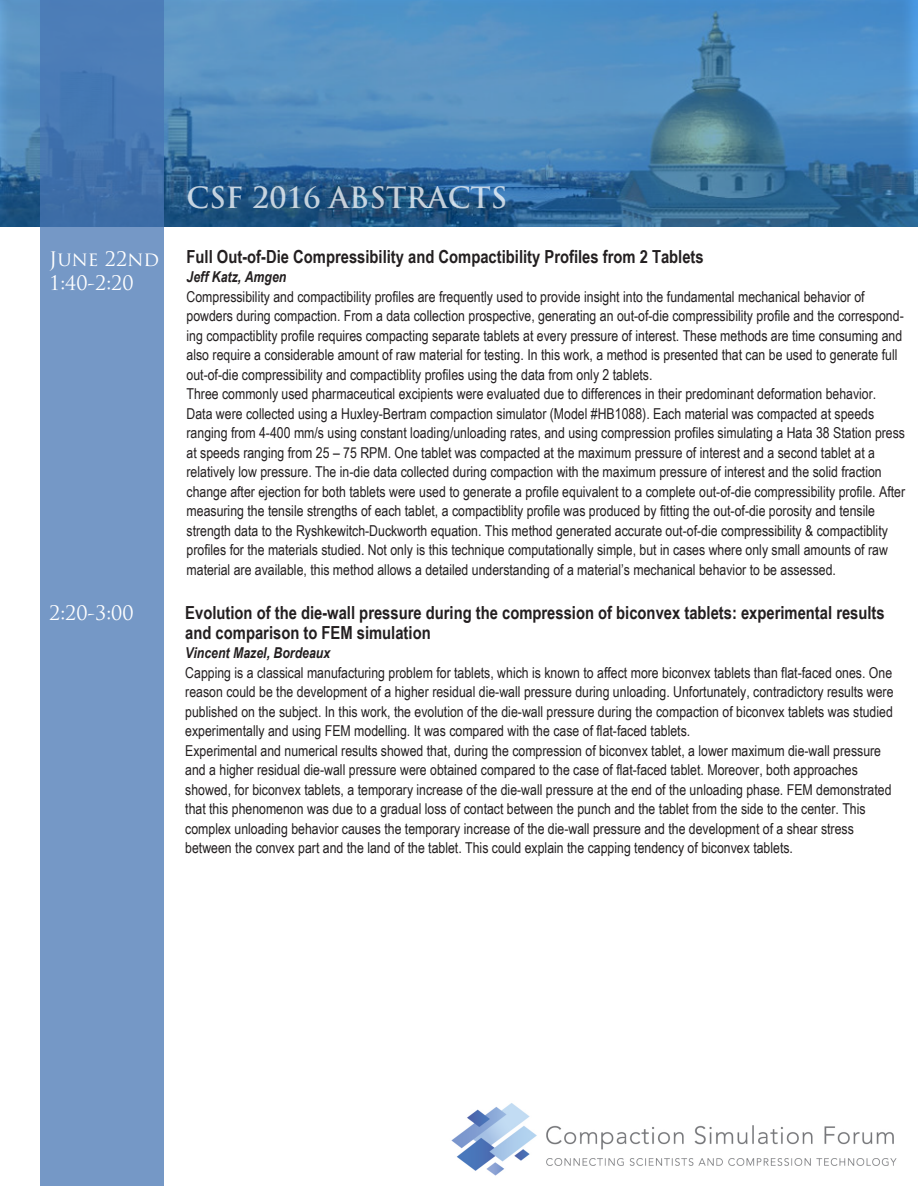
<style>
.page{position:relative;width:918px;height:1186px;background:#fff}
.page>*{position:absolute;margin:0;border:0;box-sizing:border-box;transform-origin:0 0}
.t1{font:700 28.5px "Trajan Pro";color:rgb(255 255 255/.75)}
.t2{font:19.5px/23.4px "Trajan Pro";color:#fff}
.t3{font:700 18px/19.5px "Arial Narrow";color:#231f20}
.t4{font:15px/19.5px "Arial Narrow";color:#231f20}
.t5{font:italic 700 15px "Arial Narrow";color:#231f20}
</style>
<div class="page">
<img style="left:0;top:0;width:917px;height:226px">
<svg style="left:41px;top:0;width:123px;height:1185px;background:#6b91c1"></svg>
<img style="left:451px;top:1103px;width:446px;height:73px">
<h2 class="t2" style="left:49px;top:247px;width:111px">JUNE 22ND<br>1:40-2:20</h2>
<h2 class="t2" style="left:49px;top:601px;width:86px">2:20-3:00</h2>
<h1 class="t1" style="left:186px;top:180px;width:322px">CSF 2016 ABSTRACTS</h1>
<p class="t3" style="left:186px;top:246px;width:518px">Full Out-of-Die Compressibility and Compactibility Profiles from 2 Tablets</p>
<p class="t5" style="left:186px;top:265px;width:101px">Jeff Katz, Amgen</p>
<p class="t4" style="left:186px;top:286px;width:719px">Compressibility and compactibility profiles are frequently used to provide insight into the fundamental mechanical behavior of powders during compaction. From a data collection prospective, generating an out-of-die compressibility profile and the correspond&shy;ing compactiblity profile requires compacting separate tablets at every pressure of interest. These methods are time consuming and also require a considerable amount of raw material for testing. In this work, a method is presented that can be used to generate full out-of-die compressibility and compactiblity profiles using the data from only 2 tablets.<br>Three commonly used pharmaceutical excipients were evaluated due to differences in their predominant deformation behavior.<br>Data were collected using a Huxley-Bertram compaction simulator (Model #HB1088). Each material was compacted at speeds ranging from 4-400 mm/s using constant loading/unloading rates, and using compression profiles simulating a Hata 38 Station press at speeds ranging from 25 – 75 RPM. One tablet was compacted at the maximum pressure of interest and a second tablet at a relatively low pressure. The in-die data collected during compaction with the maximum pressure of interest and the solid fraction change after ejection for both tablets were used to generate a profile equivalent to a complete out-of-die compressibility profile. After measuring the tensile strengths of each tablet, a compactiblity profile was produced by fitting the out-of-die porosity and tensile strength data to the Ryshkewitch-Duckworth equation. This method generated accurate out-of-die compressibility &amp; compactiblity profiles for the materials studied. Not only is this technique computationally simple, but in cases where only small amounts of raw material are available, this method allows a detailed understanding of a material’s mechanical behavior to be assessed.</p>
<p class="t3" style="left:185px;top:602px;width:700px">Evolution of the die-wall pressure during the compression of biconvex tablets: experimental results and comparison to FEM simulation</p>
<p class="t5" style="left:185px;top:641px;width:146px">Vincent Mazel, Bordeaux</p>
<p class="t4" style="left:185px;top:662px;width:709px">Capping is a classical manufacturing problem for tablets, which is known to affect more biconvex tablets than flat-faced ones. One reason could be the development of a higher residual die-wall pressure during unloading. Unfortunately, contradictory results were published on the subject. In this work, the evolution of the die-wall pressure during the compaction of biconvex tablets was studied experimentally and using FEM modelling. It was compared with the case of flat-faced tablets.<br>Experimental and numerical results showed that, during the compression of biconvex tablet, a lower maximum die-wall pressure and a higher residual die-wall pressure were obtained compared to the case of flat-faced tablet. Moreover, both approaches showed, for biconvex tablets, a temporary increase of the die-wall pressure at the end of the unloading phase. FEM demonstrated that this phenomenon was due to a gradual loss of contact between the punch and the tablet from the side to the center. This complex unloading behavior causes the temporary increase of the die-wall pressure and the development of a shear stress between the convex part and the land of the tablet. This could explain the capping tendency of biconvex tablets.</p>
</div>
